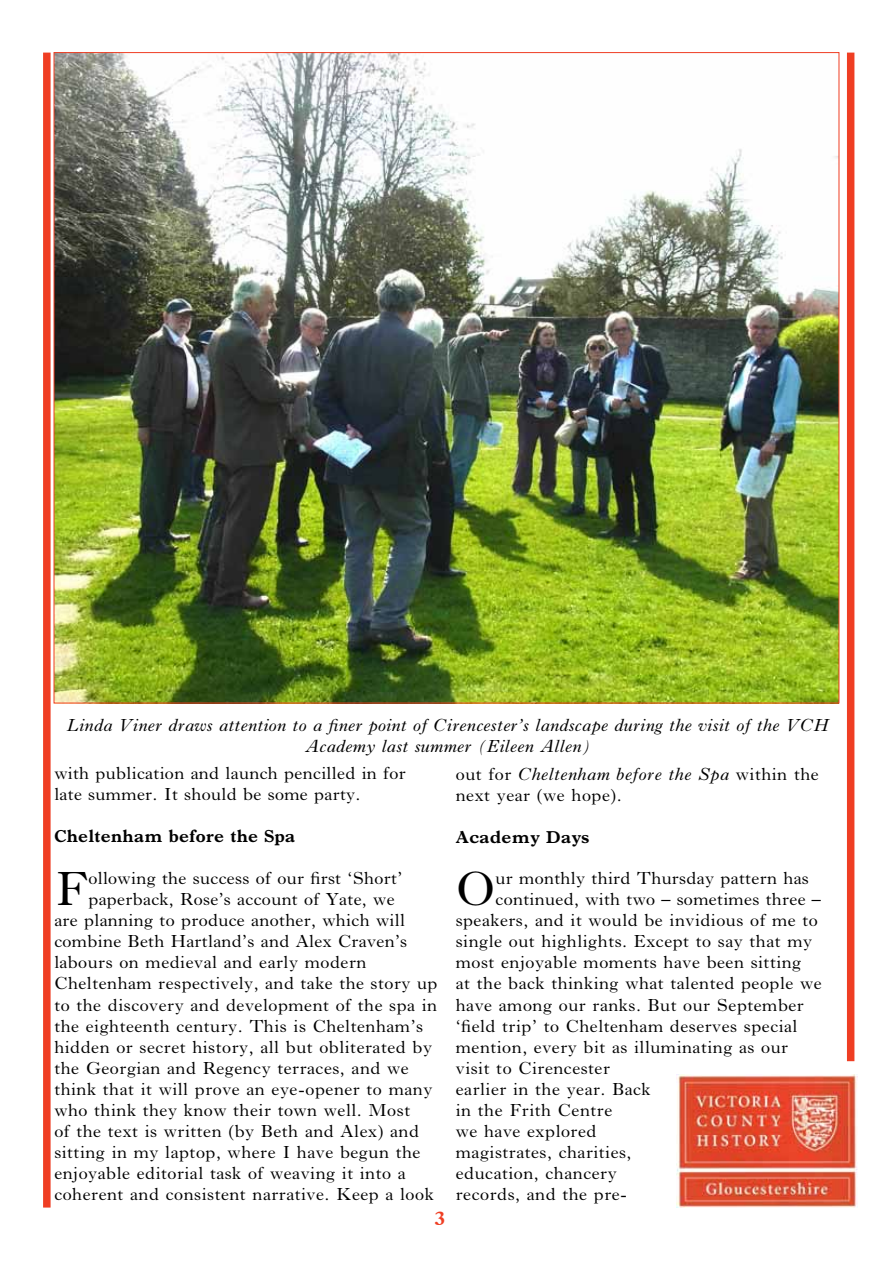
<style>
.page{position:relative;width:893px;height:1263px;background:#fff}
.page>*{position:absolute;margin:0;border:0;box-sizing:border-box;transform-origin:0 0}
.t1{font:49.5px "Imprint";color:#000}
.t2{font:700 21px "Imprint";color:#ef3e23}
.t3{font:18px/21px "Imprint";letter-spacing:.01em;color:#000}
.t4{font:italic 18px/21px "Imprint";color:#000;text-align:center}
.t5{font:700 18px "Imprint";color:#000}
.s1{font-style:italic}
</style>
<div class="page">
<img style="left:676px;top:1075px;width:181px;height:132px">
<div style="left:847px;top:53px;width:7px;height:1008px;background:#ef3e23"></div>
<div style="left:43px;top:53px;width:8px;height:1154px;background:#ef3e23"></div>
<img style="left:56px;top:54px;width:781px;height:647px">
<p class="t4" style="left:67px;top:714px;width:764px">Linda Viner draws attention to a finer point of Cirencester’s landscape during the visit of the VCH<br>Academy last summer (Eileen Allen)</p>
<p class="t3" style="left:54px;top:762px;width:353px">with publication and launch pencilled in for late summer. It should be some party.</p>
<p class="t5" style="left:54px;top:826px;width:243px">Cheltenham before the Spa</p>
<h1 class="t1" style="left:54px;top:859px;width:36px">F</h1>
<p class="t3" style="left:88px;top:867px;width:316px">ollowing the success of our first ‘Short’</p>
<p class="t3" style="left:88px;top:888px;width:308px">paperback, Rose’s account of Yate, we</p>
<p class="t3" style="left:54px;top:909px;width:352px">are planning to produce another, which will</p>
<p class="t3" style="left:54px;top:930px;width:355px">combine Beth Hartland’s and Alex Craven’s</p>
<p class="t3" style="left:54px;top:951px;width:314px">labours on medieval and early modern</p>
<p class="t3" style="left:54px;top:972px;width:385px">Cheltenham respectively, and take the story up</p>
<p class="t3" style="left:54px;top:993px;width:385px">to the discovery and development of the spa in</p>
<p class="t3" style="left:54px;top:1014px;width:371px">the eighteenth century. This is Cheltenham’s</p>
<p class="t3" style="left:54px;top:1035px;width:380px">hidden or secret history, all but obliterated by</p>
<p class="t3" style="left:54px;top:1056px;width:356px">the Georgian and Regency terraces, and we</p>
<p class="t3" style="left:54px;top:1077px;width:380px">think that it will prove an eye-opener to many</p>
<p class="t3" style="left:54px;top:1098px;width:358px">who think they know their town well. Most</p>
<p class="t3" style="left:54px;top:1119px;width:367px">of the text is written (by Beth and Alex) and</p>
<p class="t3" style="left:54px;top:1140px;width:368px">sitting in my laptop, where I have begun the</p>
<p class="t3" style="left:54px;top:1161px;width:353px">enjoyable editorial task of weaving it into a</p>
<p class="t3" style="left:54px;top:1182px;width:381px">coherent and consistent narrative. Keep a look</p>
<p class="t2" style="left:434px;top:1202px;width:12px">3</p>
<p class="t3" style="left:455px;top:762px;width:365px">out for <span class="s1">Cheltenham before the Spa</span> within the next year (we hope).</p>
<p class="t5" style="left:455px;top:826px;width:136px">Academy Days</p>
<h1 class="t1" style="left:455px;top:859px;width:41px">O</h1>
<p class="t3" style="left:495px;top:867px;width:315px">ur monthly third Thursday pattern has</p>
<p class="t3" style="left:495px;top:888px;width:327px">continued, with two – sometimes three –</p>
<p class="t3" style="left:455px;top:909px;width:364px">speakers, and it would be invidious of me to</p>
<p class="t3" style="left:455px;top:930px;width:358px">single out highlights. Except to say that my</p>
<p class="t3" style="left:455px;top:951px;width:347px">most enjoyable moments have been sitting</p>
<p class="t3" style="left:455px;top:972px;width:368px">at the back thinking what talented people we</p>
<p class="t3" style="left:455px;top:993px;width:350px">have among our ranks. But our September</p>
<p class="t3" style="left:455px;top:1014px;width:344px">‘field trip’ to Cheltenham deserves special</p>
<p class="t3" style="left:455px;top:1035px;width:334px">mention, every bit as illuminating as our</p>
<p class="t3" style="left:455px;top:1056px;width:156px">visit to Cirencester</p>
<p class="t3" style="left:455px;top:1077px;width:197px">earlier in the year. Back</p>
<p class="t3" style="left:455px;top:1098px;width:158px">in the Frith Centre</p>
<p class="t3" style="left:455px;top:1119px;width:143px">we have explored</p>
<p class="t3" style="left:455px;top:1140px;width:178px">magistrates, charities,</p>
<p class="t3" style="left:455px;top:1161px;width:163px">education, chancery</p>
<p class="t3" style="left:455px;top:1182px;width:173px">records, and the pre-</p>
</div>
